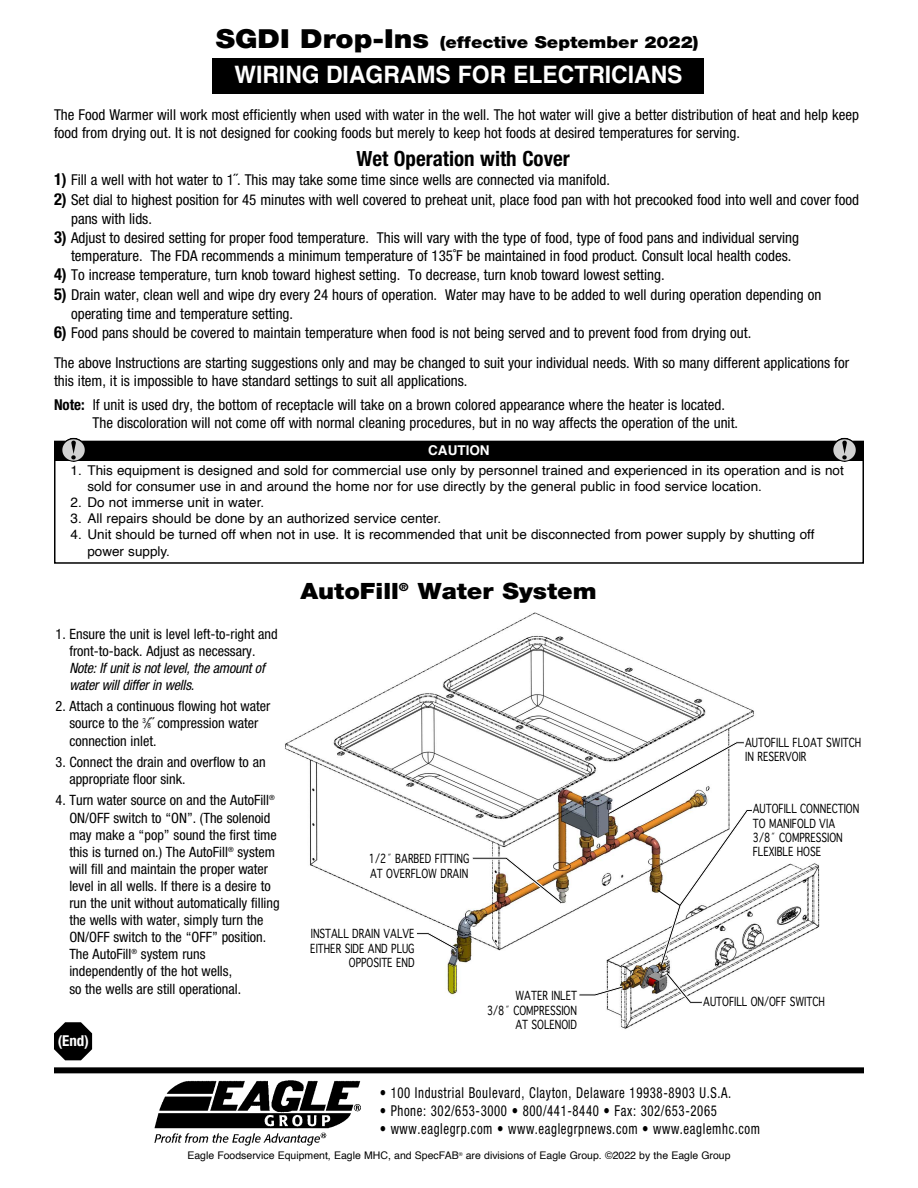
<style>
.page{position:relative;width:918px;height:1188px;background:#fff}
.page>*{position:absolute;margin:0;border:0;box-sizing:border-box;transform-origin:0 0}
.t1{font:700 24px "Helvetica";color:#fff;scale:.95 1}
.t2{font:900 22.5px "Helvetica Neue LT Pro";color:#000;scale:1.1 1}
.t3{font:700 condensed 21px "Helvetica Neue LT Pro";color:#000}
.t4{font:900 16.5px "Helvetica Neue LT Pro";color:#000;scale:1.1 1}
.t5{font:condensed 15px/18px "Helvetica Neue LT Pro";color:#000}
.t6{font:condensed 15px "Helvetica Neue LT Pro";letter-spacing:.05em;color:#000;scale:.85 1}
.t7{font:700 condensed 15px "Helvetica Neue LT Pro";color:#fff}
.t8{font:condensed 14.25px/17.1px "Helvetica Neue LT Pro";color:#000}
.t9{font:italic condensed 14.25px/17.1px "Helvetica Neue LT Pro";letter-spacing:-.015em;color:#000}
.t10{font:13.5px/16.2px "Helvetica";color:#000}
.t11{font:700 13.5px "Helvetica";color:#fff}
.t12{font:12px/14.4px "Geneva";color:#000;scale:.78 1}
.t13{font:10.5px "Helvetica";color:#000}
.s1{font-size:26.25px}
.s2{font-weight:700;font-size:16.5px}
.s3{font-weight:700}
.s4{font-size:7.2px}
</style>
<div class="page">
<img style="left:154px;top:1080px;width:206px;height:65px">
<div style="left:54px;top:1067px;width:810px;height:6px;background:#000"></div>
<div style="left:212px;top:58px;width:492px;height:36px;background:#000"></div>
<img style="left:285px;top:612px;width:535px;height:417px">
<div style="left:54px;top:442px;width:810px;height:18px;background:#000"></div>
<div style="left:54px;top:441px;width:810px;height:123px;border:2px solid #000"></div>
<img style="left:65px;top:438px;width:21px;height:24px">
<img style="left:836px;top:438px;width:21px;height:24px">
<svg style="left:54px;top:1022px;width:38px;height:38px"></svg>
<img style="left:472px;top:856px;width:91px;height:49px">
<svg style="left:416px;top:932px;width:41px;height:19px"></svg>
<svg style="left:665px;top:972px;width:38px;height:32px"></svg>
<svg style="left:607px;top:741px;width:146px;height:225px"></svg>
<svg style="left:579px;top:985px;width:45px;height:12px"></svg>
<p class="t4" style="left:216px;top:33px;width:440px"><span class="s1">SGDI Drop-Ins</span> (effective September 2022)</p>
<h1 class="t1" style="left:234px;top:65px;width:473px">WIRING DIAGRAMS FOR ELECTRICIANS</h1>
<p class="t5" style="left:54px;top:107px;width:807px">The Food Warmer will work most efficiently when used with water in the well. The hot water will give a better distribution of heat and help keep food from drying out. It is not designed for cooking foods but merely to keep hot foods at desired temperatures for serving.</p>
<p class="t5" style="left:54px;top:172px;width:557px"><span class="s2">1)</span> Fill a well with hot water to 1˝. This may take some time since wells are connected via manifold.</p>
<p class="t5" style="left:71px;top:191px;width:789px;line-height:18.8px;text-indent:-17px"><span class="s2">2)</span> Set dial to highest position for 45 minutes with well covered to preheat unit, place food pan with hot precooked food into well and cover food pans with lids.</p>
<p class="t5" style="left:71px;top:229px;width:730px;line-height:18.8px;text-indent:-17px"><span class="s2">3)</span> Adjust to desired setting for proper food temperature. This will vary with the type of food, type of food pans and individual serving temperature. The FDA recommends a minimum temperature of 135˚F be maintained in food product. Consult local health codes.</p>
<p class="t5" style="left:54px;top:267px;width:612px"><span class="s2">4)</span> To increase temperature, turn knob toward highest setting. To decrease, turn knob toward lowest setting.</p>
<p class="t5" style="left:71px;top:287px;width:752px;line-height:18.8px;text-indent:-17px"><span class="s2">5)</span> Drain water, clean well and wipe dry every 24 hours of operation. Water may have to be added to well during operation depending on operating time and temperature setting.</p>
<p class="t5" style="left:54px;top:325px;width:699px"><span class="s2">6)</span> Food pans should be covered to maintain temperature when food is not being served and to prevent food from drying out.</p>
<h3 class="t3" style="left:356px;top:151px;width:215px">Wet Operation with Cover</h3>
<p class="t5" style="left:54px;top:355px;width:797px">The above Instructions are starting suggestions only and may be changed to suit your individual needs. With so many different applications for this item, it is impossible to have standard settings to suit all applications.</p>
<p class="t5" style="left:93px;top:397px;width:647px;text-indent:-39px"><span class="s3">Note:</span> If unit is used dry, the bottom of receptacle will take on a brown colored appearance where the heater is located.<br>The discoloration will not come off with normal cleaning procedures, but in no way affects the operation of the unit.</p>
<p class="t11" style="left:428px;top:445px;width:63px">CAUTION</p>
<p class="t10" style="left:87px;top:463px;width:758px;text-indent:-17px">1. This equipment is designed and sold for commercial use only by personnel trained and experienced in its operation and is not sold for consumer use in and around the home nor for use directly by the general public in food service location.</p>
<p class="t10" style="left:70px;top:495px;width:195px">2. Do not immerse unit in water.</p>
<p class="t10" style="left:70px;top:511px;width:372px">3. All repairs should be done by an authorized service center.</p>
<p class="t10" style="left:87px;top:528px;width:729px;text-indent:-17px">4. Unit should be turned off when not in use. It is recommended that unit be disconnected from power supply by shutting off power supply.</p>
<p class="t8" style="left:56px;top:626px;width:224px;text-align:center">1. Ensure the unit is level left-to-right and front-to-back. Adjust as necessary.</p>
<p class="t9" style="left:69px;top:659px;width:197px">Note: If unit is not level, the amount of water will differ in wells.</p>
<p class="t8" style="left:69px;top:699px;width:202px;text-indent:-14px">2. Attach a continuous flowing hot water source to the <sup>3</sup>⁄<span class="s4">8</span>˝ compression water connection inlet.</p>
<p class="t8" style="left:69px;top:755px;width:198px;text-indent:-14px">3. Connect the drain and overflow to an appropriate floor sink.</p>
<p class="t8" style="left:69px;top:793px;width:212px;text-indent:-14px">4. Turn water source on and the AutoFill<sup>® </sup>ON/OFF switch to “ON”. (The solenoid may make a “pop” sound the first time this is turned on.) The AutoFill<sup>®</sup> system will fill and maintain the proper water level in all wells. If there is a desire to run the unit without automatically filling the wells with water, simply turn the ON/OFF switch to the “OFF” position.<br>The AutoFill<sup>®</sup> system runs independently of the hot wells,<br>so the wells are still operational.</p>
<p class="t7" style="left:58px;top:1035px;width:33px">(End)</p>
<h2 class="t2" style="left:300px;top:578px;width:271px">AutoFill<sup>®</sup> Water System</h2>
<p class="t12" style="left:369px;top:852px;width:130px">1/2˝ BARBED FITTING<br>AT OVERFLOW DRAIN</p>
<p class="t12" style="left:310px;top:927px;width:135px;text-align:right">INSTALL DRAIN VALVE<br>EITHER SIDE AND PLUG<br>OPPOSITE END</p>
<p class="t12" style="left:487px;top:989px;width:117px;text-align:right">WATER INLET<br>3/8˝ COMPRESSION<br>AT SOLENOID</p>
<p class="t12" style="left:745px;top:735px;width:150px">AUTOFILL FLOAT SWITCH<br>IN RESERVOIR</p>
<p class="t12" style="left:753px;top:802px;width:138px">AUTOFILL CONNECTION<br>TO MANIFOLD VIA<br>3/8˝ COMPRESSION<br>FLEXIBLE HOSE</p>
<p class="t12" style="left:703px;top:995px;width:157px">AUTOFILL ON/OFF SWITCH</p>
<p class="t6" style="left:380px;top:1087px;width:415px">• 100 Industrial Boulevard, Clayton, Delaware 19938-8903 U.S.A.</p>
<p class="t6" style="left:380px;top:1105px;width:398px">• Phone: 302/653-3000 • 800/441-8440 • Fax: 302/653-2065</p>
<p class="t6" style="left:380px;top:1123px;width:449px">• www.eaglegrp.com • www.eaglegrpnews.com • www.eaglemhc.com</p>
<p class="t13" style="left:187px;top:1151px;width:545px">Eagle Foodservice Equipment, Eagle MHC, and SpecFAB<sup>®</sup> are divisions of Eagle Group. ©2022 by the Eagle Group</p>
</div>
